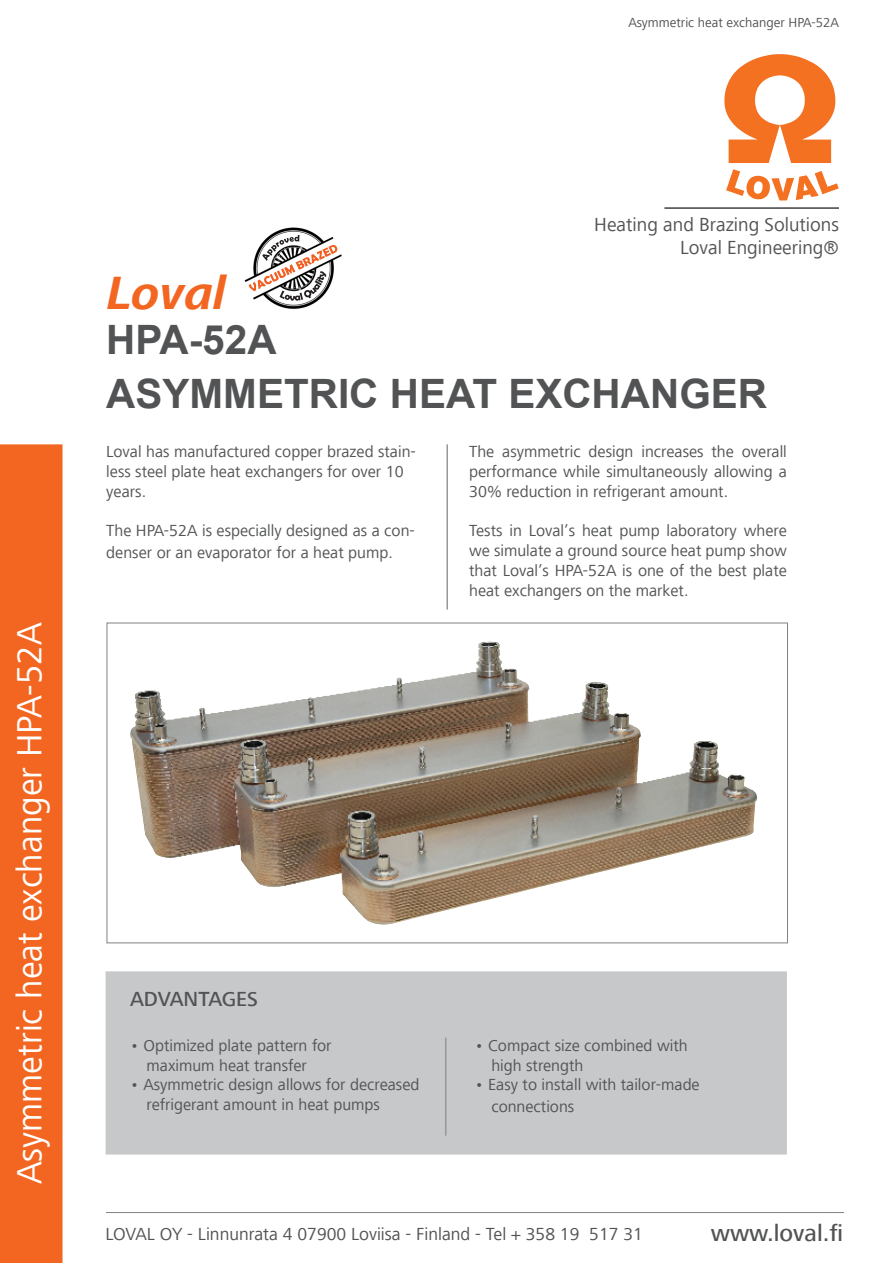
<style>
.page{position:relative;width:893px;height:1263px;background:#fff}
.page>*{position:absolute;margin:0;border:0;box-sizing:border-box;transform-origin:0 0}
.t1{font:italic 700 48px "Frutiger Next LT";color:#f36621}
.t2{font:700 40.5px/54px "Arial";color:#525354}
.t3{font:36px "Frutiger Next LT";color:#fff}
.t4{font:500 24px "Frutiger Next LT";color:#525354}
.t5{font:500 21px "Frutiger Next LT";color:#525354}
.t6{font:19.5px/23.4px "Frutiger Next LT";color:#525354;text-align:right}
.t7{font:18px "Frutiger Next LT";color:#525354}
.t8{font:16.5px/19.8px "Frutiger Next LT";color:#525354}
.t9{font:13.5px "Frutiger Next LT";color:#525354}
</style>
<div class="page">
<hr style="left:446px;top:444px;width:2px;height:165px;background:#989797">
<div style="left:0;top:444px;width:63px;height:819px;background:#f36621"></div>
<hr style="left:664px;top:207px;width:175px;height:2px;background:#525354">
<svg style="left:726px;top:169px;width:113px;height:32px"></svg>
<svg style="left:724px;top:54px;width:112px;height:109px"></svg>
<img style="left:244px;top:227px;width:98px;height:82px">
<svg style="left:249px;top:235px;width:88px;height:66px"></svg>
<hr style="left:106px;top:1212px;width:738px;height:1px;background:#808285">
<img style="left:130px;top:641px;width:627px;height:284px">
<div style="left:106px;top:971px;width:681px;height:183px;background:#c7c8ca"></div>
<hr style="left:445px;top:1037px;width:1px;height:99px;background:#989797">
<p class="t9" style="left:628px;top:15px;width:212px">Asymmetric heat exchanger HPA-52A</p>
<p class="t3" style="left:10px;top:1184px;width:563px;rotate:-90deg">Asymmetric heat exchanger HPA-52A</p>
<p class="t1" style="left:107px;top:266px;width:121px">Loval</p>
<p class="t6" style="left:594px;top:213px;width:246px">Heating and Brazing Solutions<br>Loval Engineering®</p>
<p class="t2" style="left:106px;top:314px;width:662px">HPA-52A<br>ASYMMETRIC HEAT EXCHANGER</p>
<p class="t8" style="left:106px;top:442px;width:311px">Loval has manufactured copper brazed stain&shy;less steel plate heat exchangers for over 10 years.</p>
<p class="t8" style="left:106px;top:520px;width:310px;line-height:21.6px">The HPA-52A is especially designed as a con&shy;denser or an evaporator for a heat pump.</p>
<p class="t8" style="left:469px;top:442px;width:319px;text-align:justify">The asymmetric design increases the overall performance while simultaneously allowing a 30% reduction in refrigerant amount.</p>
<p class="t8" style="left:469px;top:521px;width:319px;text-align:justify">Tests in Loval’s heat pump laboratory where we simulate a ground source heat pump show that Loval’s HPA-52A is one of the best plate heat exchangers on the market.</p>
<p class="t5" style="left:130px;top:987px;width:129px">ADVANTAGES</p>
<p class="t8" style="left:130px;top:1035px;width:203px;text-align:center">• Optimized plate pattern for maximum heat transfer</p>
<p class="t8" style="left:147px;top:1075px;width:274px;text-indent:-16px">• Asymmetric design allows for decreased refrigerant amount in heat pumps</p>
<p class="t8" style="left:491px;top:1035px;width:198px;text-indent:-16px">• Compact size combined with high strength</p>
<p class="t8" style="left:491px;top:1074px;width:210px;line-height:21.6px;text-indent:-16px">• Easy to install with tailor-made connections</p>
<p class="t7" style="left:106px;top:1224px;width:539px">LOVAL OY - Linnunrata 4 07900 Loviisa - Finland - Tel + 358 19 517 31</p>
<p class="t4" style="left:711px;top:1220px;width:134px">www.loval.fi</p>
</div>
